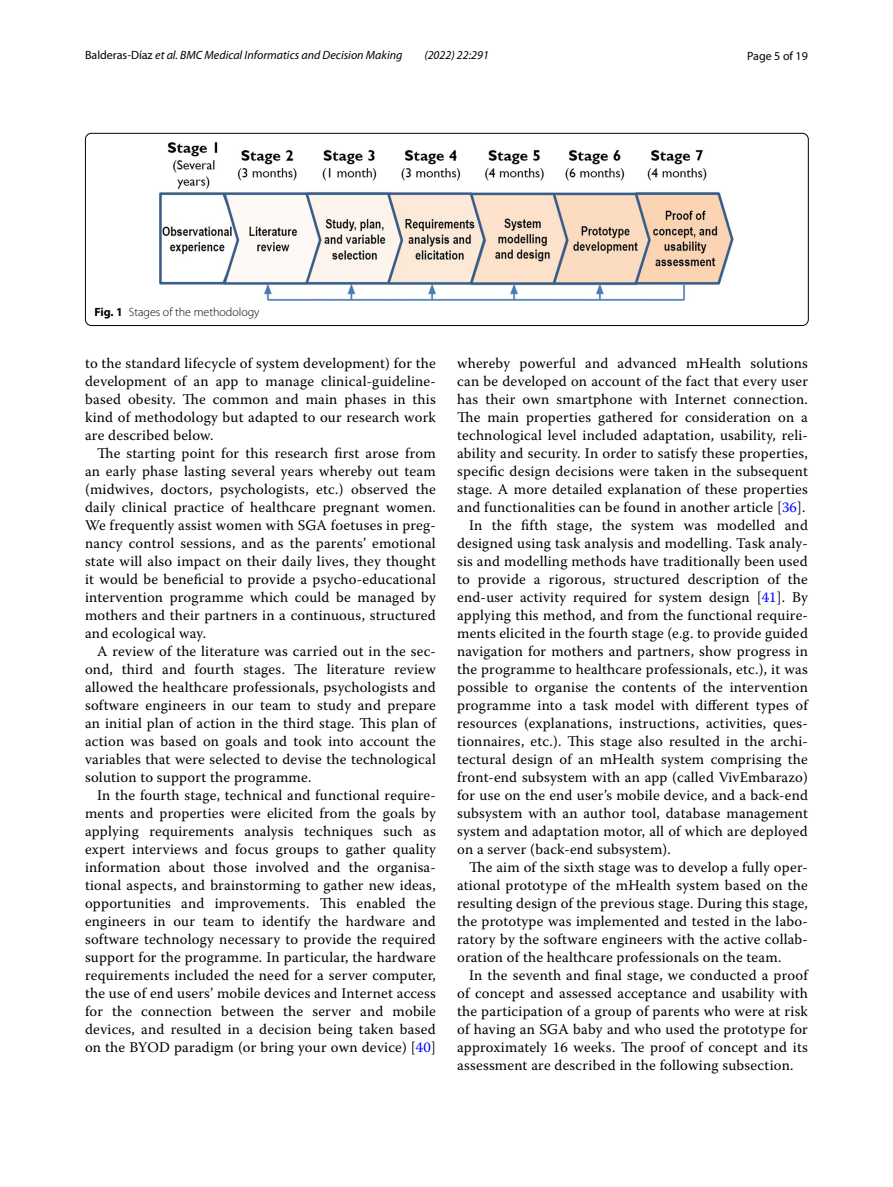
<style>
.page{position:relative;width:893px;height:1187px;background:#fff}
.page>*{position:absolute;margin:0;border:0;box-sizing:border-box;transform-origin:0 0}
.t1{font:14.7px/18px "Warnock Pro";letter-spacing:.015em;color:#000;text-align:justify}
.t2{font:italic 12px "Myriad Pro";color:#000}
.t3{font:300 12px "Myriad Pro";color:#000}
.t4{font:12px "Myriad Pro";color:#000}
.s1{font-style:normal}
.s2{font-weight:700}
.s3{color:#00f}
</style>
<div class="page">
<img style="left:160px;top:142px;width:574px;height:158px">
<div style="left:85px;top:133px;width:723px;height:193px;border:1px solid #000;border-radius:6px"></div>
<p class="t2" style="left:85px;top:48px;width:319px"><span class="s1">Balderas‑Díaz</span> et al. BMC Medical Informatics and Decision Making</p>
<p class="t2" style="left:424px;top:48px;width:66px">(2022) 22:291</p>
<p class="t4" style="left:747px;top:48px;width:62px">Page 5 of 19</p>
<p class="t3" style="left:94px;top:305px;width:167px"><span class="s2">Fig. 1</span> Stages of the methodology</p>
<p class="t1" style="left:85px;top:354px;width:352px">to the standard lifecycle of system development) for the development of an app to manage clinical-guideline&shy;based obesity. The common and main phases in this kind of methodology but adapted to our research work are described below.</p>
<p class="t1" style="left:85px;top:444px;width:352px;text-indent:12px">The starting point for this research first arose from an early phase lasting several years whereby out team (midwives, doctors, psychologists, etc.) observed the daily clinical practice of healthcare pregnant women.<br>We frequently assist women with SGA foetuses in preg&shy;nancy control sessions, and as the parents’ emotional state will also impact on their daily lives, they thought it would be beneficial to provide a psycho-educational intervention programme which could be managed by mothers and their partners in a continuous, structured and ecological way.</p>
<p class="t1" style="left:85px;top:642px;width:352px;text-indent:12px">A review of the literature was carried out in the sec&shy;ond, third and fourth stages. The literature review allowed the healthcare professionals, psychologists and software engineers in our team to study and prepare an initial plan of action in the third stage. This plan of action was based on goals and took into account the variables that were selected to devise the technological solution to support the programme.</p>
<p class="t1" style="left:85px;top:786px;width:352px;text-indent:12px">In the fourth stage, technical and functional require&shy;ments and properties were elicited from the goals by applying requirements analysis techniques such as expert interviews and focus groups to gather quality information about those involved and the organisa&shy;tional aspects, and brainstorming to gather new ideas, opportunities and improvements. This enabled the engineers in our team to identify the hardware and software technology necessary to provide the required support for the programme. In particular, the hardware requirements included the need for a server computer, the use of end users’ mobile devices and Internet access for the connection between the server and mobile devices, and resulted in a decision being taken based on the BYOD paradigm (or bring your own device) [<span class="s3">40</span>]</p>
<p class="t1" style="left:457px;top:354px;width:352px">whereby powerful and advanced mHealth solutions</p>
<p class="t1" style="left:457px;top:372px;width:352px">can be developed on account of the fact that every user</p>
<p class="t1" style="left:457px;top:390px;width:352px">has their own smartphone with Internet connection.</p>
<p class="t1" style="left:457px;top:408px;width:352px">The main properties gathered for consideration on a</p>
<p class="t1" style="left:457px;top:426px;width:352px">technological level included adaptation, usability, reli-</p>
<p class="t1" style="left:457px;top:444px;width:352px">ability and security. In order to satisfy these properties,</p>
<p class="t1" style="left:457px;top:462px;width:352px">specific design decisions were taken in the subsequent</p>
<p class="t1" style="left:457px;top:480px;width:352px">stage. A more detailed explanation of these properties</p>
<p class="t1" style="left:457px;top:498px;width:350px">and functionalities can be found in another article [<span class="s3">36</span>].</p>
<p class="t1" style="left:469px;top:516px;width:340px">In the fifth stage, the system was modelled and</p>
<p class="t1" style="left:457px;top:534px;width:352px">designed using task analysis and modelling. Task analy-</p>
<p class="t1" style="left:457px;top:552px;width:352px">sis and modelling methods have traditionally been used</p>
<p class="t1" style="left:457px;top:570px;width:352px">to provide a rigorous, structured description of the</p>
<p class="t1" style="left:457px;top:588px;width:352px">end-user activity required for system design [<span class="s3">41</span>]. By</p>
<p class="t1" style="left:457px;top:606px;width:352px">applying this method, and from the functional require-</p>
<p class="t1" style="left:457px;top:624px;width:352px">ments elicited in the fourth stage (e.g. to provide guided</p>
<p class="t1" style="left:457px;top:642px;width:352px">navigation for mothers and partners, show progress in</p>
<p class="t1" style="left:457px;top:660px;width:352px">the programme to healthcare professionals, etc.), it was</p>
<p class="t1" style="left:457px;top:678px;width:352px">possible to organise the contents of the intervention</p>
<p class="t1" style="left:457px;top:696px;width:352px">programme into a task model with different types of</p>
<p class="t1" style="left:457px;top:714px;width:352px">resources (explanations, instructions, activities, ques-</p>
<p class="t1" style="left:457px;top:732px;width:352px">tionnaires, etc.). This stage also resulted in the archi-</p>
<p class="t1" style="left:457px;top:750px;width:352px">tectural design of an mHealth system comprising the</p>
<p class="t1" style="left:457px;top:768px;width:352px">front-end subsystem with an app (called VivEmbarazo)</p>
<p class="t1" style="left:457px;top:786px;width:352px">for use on the end user’s mobile device, and a back-end</p>
<p class="t1" style="left:457px;top:804px;width:352px">subsystem with an author tool, database management</p>
<p class="t1" style="left:457px;top:822px;width:352px">system and adaptation motor, all of which are deployed</p>
<p class="t1" style="left:457px;top:840px;width:215px">on a server (back-end subsystem).</p>
<p class="t1" style="left:469px;top:858px;width:340px">The aim of the sixth stage was to develop a fully oper-</p>
<p class="t1" style="left:457px;top:876px;width:352px">ational prototype of the mHealth system based on the</p>
<p class="t1" style="left:457px;top:894px;width:352px">resulting design of the previous stage. During this stage,</p>
<p class="t1" style="left:457px;top:912px;width:352px">the prototype was implemented and tested in the labo-</p>
<p class="t1" style="left:457px;top:930px;width:352px">ratory by the software engineers with the active collab-</p>
<p class="t1" style="left:457px;top:948px;width:326px">oration of the healthcare professionals on the team.</p>
<p class="t1" style="left:469px;top:966px;width:340px">In the seventh and final stage, we conducted a proof</p>
<p class="t1" style="left:457px;top:984px;width:352px">of concept and assessed acceptance and usability with</p>
<p class="t1" style="left:457px;top:1002px;width:352px">the participation of a group of parents who were at risk</p>
<p class="t1" style="left:457px;top:1020px;width:352px">of having an SGA baby and who used the prototype for</p>
<p class="t1" style="left:457px;top:1038px;width:352px">approximately 16 weeks. The proof of concept and its</p>
<p class="t1" style="left:457px;top:1056px;width:338px">assessment are described in the following subsection.</p>
</div>
